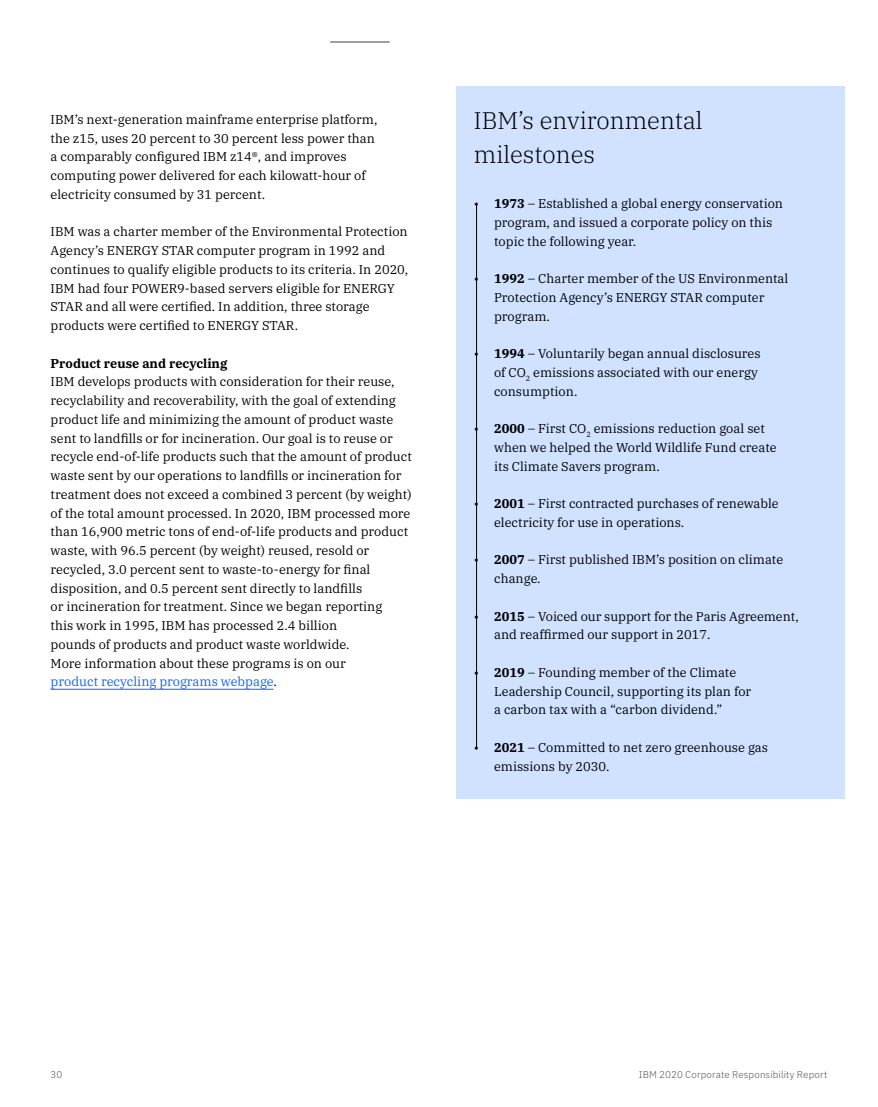
<style>
.page{position:relative;width:878px;height:1107px;background:#fff}
.page>*{position:absolute;margin:0;border:0;box-sizing:border-box;transform-origin:0 0}
.t1{font:300 24px/34.5px "IBM Plex Serif";color:#000}
.t2{font:12.75px/18.8px "IBM Plex Serif";color:#000}
.t3{font:700 12.75px "IBM Plex Serif";color:#000}
.t4{font:300 9.75px "IBM Plex Sans";letter-spacing:.015em;color:#525252}
.s1{color:#0f62fe}
.s2{font-weight:700}
</style>
<div class="page">
<hr style="left:51px;top:689px;width:222px;height:1px;background:#0f62fe">
<div style="left:456px;top:86px;width:388px;height:713px;background:#d0e2ff"></div>
<hr style="left:476px;top:204px;width:1px;height:544px;background:#000">
<hr style="left:330px;top:41px;width:59px;height:2px;background:#525252">
<p class="t2" style="left:51px;top:109px;width:328px">IBM’s next-generation mainframe enterprise platform, the z15, uses 20 percent to 30 percent less power than a comparably configured IBM z14®, and improves computing power delivered for each kilowatt-hour of electricity consumed by 31 percent.</p>
<p class="t2" style="left:51px;top:221px;width:359px">IBM was a charter member of the Environmental Protection Agency’s ENERGY STAR computer program in 1992 and continues to qualify eligible products to its criteria. In 2020, IBM had four POWER9-based servers eligible for ENERGY STAR and all were certified. In addition, three storage products were certified to ENERGY STAR.</p>
<p class="t3" style="left:51px;top:353px;width:178px">Product reuse and recycling</p>
<p class="t2" style="left:51px;top:371px;width:363px">IBM develops products with consideration for their reuse, recyclability and recoverability, with the goal of extending product life and minimizing the amount of product waste sent to landfills or for incineration. Our goal is to reuse or recycle end-of-life products such that the amount of product waste sent by our operations to landfills or incineration for treatment does not exceed a combined 3 percent (by weight) of the total amount processed. In 2020, IBM processed more than 16,900 metric tons of end-of-life products and product waste, with 96.5 percent (by weight) reused, resold or recycled, 3.0 percent sent to waste-to-energy for final disposition, and 0.5 percent sent directly to landfills<br>or incineration for treatment. Since we began reporting<br>this work in 1995, IBM has processed 2.4 billion<br>pounds of products and product waste worldwide.<br>More information about these programs is on our<br><span class="s1">product recycling programs webpage</span>.</p>
<h1 class="t1" style="left:474px;top:101px;width:230px">IBM’s environmental milestones</h1>
<p class="t2" style="left:494px;top:193px;width:290px;text-indent:-20px">• <span class="s2">1973</span> – Established a global energy conservation program, and issued a corporate policy on this topic the following year.</p>
<p class="t2" style="left:494px;top:268px;width:296px;text-indent:-20px">• <span class="s2">1992</span> – Charter member of the US Environmental<br>Protection Agency’s ENERGY STAR computer program.</p>
<p class="t2" style="left:494px;top:343px;width:268px;text-indent:-20px">• <span class="s2">1994</span> – Voluntarily began annual disclosures of CO<sub>2</sub> emissions associated with our energy consumption.</p>
<p class="t2" style="left:494px;top:418px;width:284px;text-indent:-20px">• <span class="s2">2000</span> – First CO<sub>2</sub> emissions reduction goal set when we helped the World Wildlife Fund create its Climate Savers program.</p>
<p class="t2" style="left:494px;top:493px;width:286px;text-indent:-20px">• <span class="s2">2001</span> – First contracted purchases of renewable electricity for use in operations.</p>
<p class="t2" style="left:494px;top:549px;width:291px;text-indent:-20px">• <span class="s2">2007</span> – First published IBM’s position on climate change.</p>
<p class="t2" style="left:494px;top:606px;width:306px;text-indent:-20px">• <span class="s2">2015</span> – Voiced our support for the Paris Agreement, and reaffirmed our support in 2017.</p>
<p class="t2" style="left:494px;top:662px;width:258px;text-indent:-20px">• <span class="s2">2019</span> – Founding member of the Climate<br>Leadership Council, supporting its plan for a carbon tax with a “carbon dividend.”</p>
<p class="t2" style="left:494px;top:737px;width:275px;text-indent:-20px">• <span class="s2">2021</span> – Committed to net zero greenhouse gas emissions by 2030.</p>
<p class="t4" style="left:51px;top:1067px;width:13px">30</p>
<p class="t4" style="left:638px;top:1067px;width:190px">IBM 2020 Corporate Responsibility Report</p>
</div>
